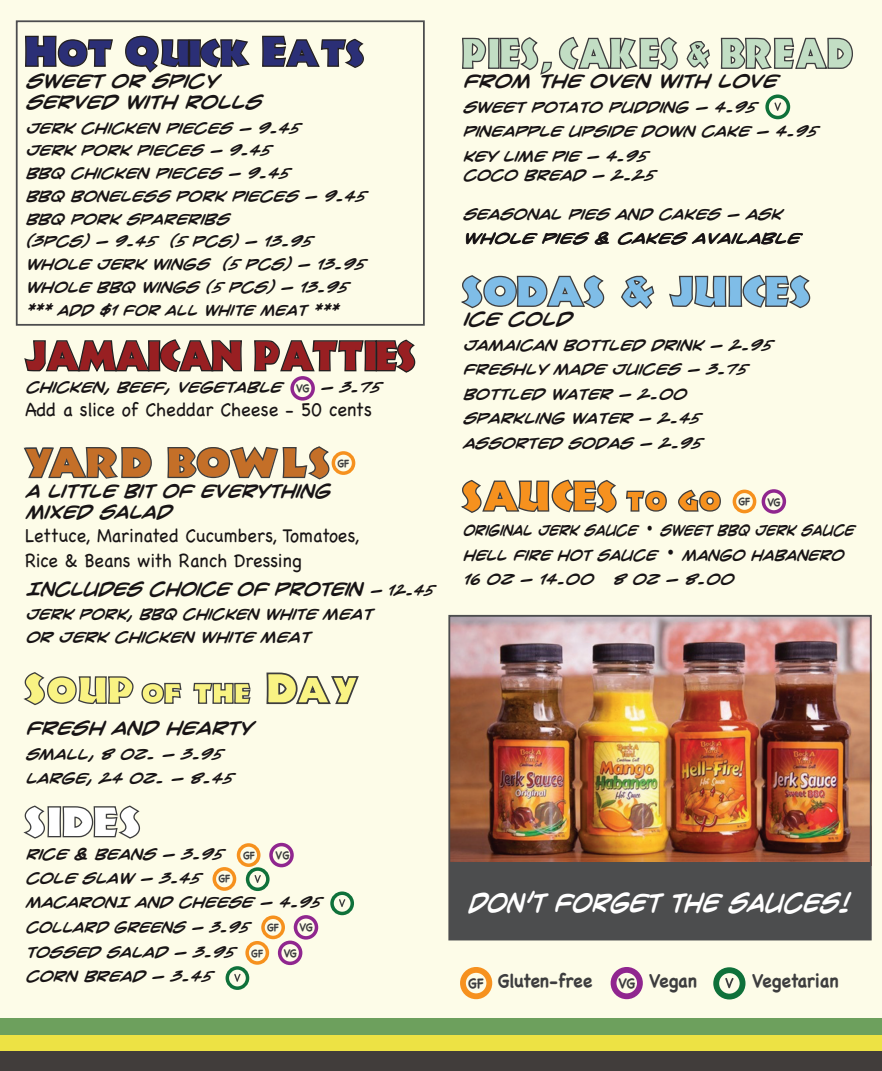
<style>
.page{position:relative;width:882px;height:1071px;background:#fdfce8}
.page>*{position:absolute;margin:0;border:0;box-sizing:border-box;transform-origin:0 0}
.t1{font:42px "Jungle Fever";letter-spacing:.02em;color:#c2dec4;scale:.83 1}
.t2{font:42px "Jungle Fever";letter-spacing:-.02em;color:#981f22;scale:.89 1}
.t3{font:42px "Jungle Fever";letter-spacing:-.03em;color:#2b2f76}
.t4{font:42px "Jungle Fever";color:#f9f383}
.t5{font:42px "Jungle Fever";color:#7fbde7}
.t6{font:42px "Jungle Fever";color:#f6911e;scale:.96 1}
.t7{font:42px "Jungle Fever";letter-spacing:.02em;color:#c46f28}
.t8{font:42px "Jungle Fever";letter-spacing:.03em;color:#fff}
.t9{font:24.15px "Crime Fighter BB Bold";color:#fff;scale:.84 1}
.t10{font:19.25px/24.5px "Chalkboard";color:#181415;scale:.93 1}
.t11{font:19.25px "Chalkboard";color:#181415;scale:.95 1}
.t12{font:700 18.72px "Chalkboard";color:#3d3d3e;scale:.93 1}
.t13{font:17.5px/21px "Crime Fighter BB Bold";color:#181415}
.t14{font:17.5px/21px "Crime Fighter BB Bold";color:#181415;scale:.95 1}
.t15{font:17.5px "Crime Fighter BB Bold";letter-spacing:-.02em;color:#181415;scale:.95 1}
.t16{font:14.17px/22.8px "Crime Fighter BB Bold";color:#181415;scale:.96 1}
.t17{font:14px/22.8px "Crime Fighter BB Bold";color:#181415}
.t18{font:14px/24.5px "Crime Fighter BB Bold";color:#181415;scale:.84 1}
.t19{font:700 11.2px "Chalkboard";letter-spacing:-.08em;color:#3d3d3e;scale:.93 1}
.t20{font:700 10.85px "Chalkboard";color:#3d3d3e;scale:.93 1}
.s1{color:#8f9194}
.s2{font-size:14px}
.s3{font-size:31.5px}
.s4{font-size:35px}
</style>
<div class="page">
<div style="left:0;top:1018px;width:882px;height:17px;background:#6da05d"></div>
<div style="left:0;top:1035px;width:882px;height:17px;background:#ede244"></div>
<div style="left:0;top:1051px;width:882px;height:20px;background:#413d3b"></div>
<img style="left:451px;top:618px;width:418px;height:244px">
<div style="left:449px;top:862px;width:422px;height:78px;background:#4c4d4e"></div>
<div style="left:448px;top:615px;width:424px;height:325px;border:2px solid #4c4d4e"></div>
<div style="left:16px;top:20px;width:409px;height:306px;border:2px solid #4c4d4e"></div>
<div style="left:611px;top:967px;width:32px;height:32px;border:6px solid #90268f;border-radius:50%"></div>
<div style="left:713px;top:967px;width:33px;height:33px;border:6px solid #0f713a;border-radius:50%"></div>
<svg style="left:725px;top:978px;width:9px;height:10px"></svg>
<div style="left:460px;top:967px;width:32px;height:32px;border:6px solid #f6911e;border-radius:50%"></div>
<div style="left:237px;top:843px;width:24px;height:24px;border:4px solid #f6911e;border-radius:50%"></div>
<div style="left:332px;top:451px;width:23px;height:24px;border:4px solid #f6911e;border-radius:50%"></div>
<div style="left:226px;top:966px;width:23px;height:24px;border:4px solid #0f713a;border-radius:50%"></div>
<svg style="left:234px;top:974px;width:7px;height:8px"></svg>
<div style="left:330px;top:891px;width:24px;height:24px;border:4px solid #0f713a;border-radius:50%"></div>
<svg style="left:339px;top:899px;width:6px;height:8px"></svg>
<div style="left:765px;top:95px;width:25px;height:24px;border:4px solid #0f713a;border-radius:50%"></div>
<svg style="left:774px;top:102px;width:7px;height:9px"></svg>
<div style="left:246px;top:867px;width:24px;height:24px;border:4px solid #0f713a;border-radius:50%"></div>
<svg style="left:255px;top:875px;width:6px;height:8px"></svg>
<div style="left:213px;top:867px;width:23px;height:24px;border:4px solid #f6911e;border-radius:50%"></div>
<div style="left:269px;top:843px;width:25px;height:24px;border:4px solid #90268f;border-radius:50%"></div>
<div style="left:733px;top:490px;width:23px;height:23px;border:4px solid #f6911e;border-radius:50%"></div>
<div style="left:762px;top:489px;width:24px;height:25px;border:4px solid #90268f;border-radius:50%"></div>
<div style="left:245px;top:941px;width:24px;height:24px;border:4px solid #f6911e;border-radius:50%"></div>
<div style="left:278px;top:941px;width:24px;height:24px;border:4px solid #90268f;border-radius:50%"></div>
<div style="left:261px;top:916px;width:24px;height:23px;border:4px solid #f6911e;border-radius:50%"></div>
<div style="left:294px;top:915px;width:24px;height:25px;border:4px solid #90268f;border-radius:50%"></div>
<div style="left:290px;top:376px;width:25px;height:25px;border:4px solid #90268f;border-radius:50%"></div>
<svg style="left:25px;top:35px;width:88px;height:32px"></svg>
<svg style="left:125px;top:35px;width:125px;height:38px"></svg>
<svg style="left:262px;top:35px;width:102px;height:33px"></svg>
<svg style="left:23px;top:323px;width:220px;height:49px"></svg>
<svg style="left:254px;top:339px;width:162px;height:34px"></svg>
<svg style="left:23px;top:447px;width:129px;height:32px"></svg>
<svg style="left:167px;top:446px;width:163px;height:34px"></svg>
<svg style="left:23px;top:672px;width:111px;height:34px"></svg>
<svg style="left:141px;top:682px;width:41px;height:22px"></svg>
<svg style="left:193px;top:682px;width:58px;height:22px"></svg>
<svg style="left:266px;top:672px;width:93px;height:33px"></svg>
<svg style="left:23px;top:805px;width:117px;height:34px"></svg>
<svg style="left:462px;top:36px;width:216px;height:39px"></svg>
<svg style="left:686px;top:41px;width:24px;height:28px"></svg>
<svg style="left:720px;top:37px;width:133px;height:33px"></svg>
<svg style="left:466px;top:232px;width:143px;height:13px"></svg>
<svg style="left:618px;top:232px;width:185px;height:13px"></svg>
<svg style="left:461px;top:275px;width:144px;height:34px"></svg>
<svg style="left:621px;top:275px;width:34px;height:34px"></svg>
<svg style="left:669px;top:274px;width:142px;height:35px"></svg>
<svg style="left:461px;top:479px;width:156px;height:34px"></svg>
<svg style="left:626px;top:490px;width:41px;height:22px"></svg>
<svg style="left:678px;top:489px;width:43px;height:23px"></svg>
<h1 class="t3" style="left:25px;top:26px;width:341px">Hot Quick Eats</h1>
<p class="t13" style="left:25px;top:71px;width:237px">SWEET OR SPICY<br>SERVED WITH ROLLS</p>
<p class="t17" style="left:25px;top:117px;width:341px">JERK CHICKEN PIECES - 9.45<br>JERK PORK PIECES - 9.45<br>BBQ CHICKEN PIECES - 9.45<br>BBQ BONELESS PORK PIECES - 9.45<br>BBQ PORK SPARERIBS<br>(3PCS) - 9.45 (5 PCS) - 13.95<br>WHOLE JERK WINGS (5 PCS) - 13.95<br>WHOLE BBQ WINGS (5 PCS) - 13.95 *** ADD $1 FOR ALL WHITE MEAT ***</p>
<h1 class="t2" style="left:25px;top:330px;width:441px">JAMAICAN PATTIES</h1>
<p class="t17" style="left:25px;top:376px;width:258px">CHICKEN, BEEF, VEGETABLE</p>
<p class="t17" style="left:320px;top:376px;width:62px">- 3.75</p>
<h3 class="t11" style="left:25px;top:398px;width:367px">Add a slice of Cheddar Cheese - 50 cents</h3>
<h1 class="t7" style="left:25px;top:437px;width:307px"><span class="s1">Y</span>ARD BOWLS</h1>
<p class="t14" style="left:25px;top:481px;width:322px">A LITTLE BIT OF EVERYTHING<br>MIXED SALAD</p>
<h3 class="t10" style="left:25px;top:523px;width:361px">Lettuce, Marinated Cucumbers, Tomatoes,<br>Rice &amp; Beans with Ranch Dressing</h3>
<p class="t15" style="left:25px;top:579px;width:431px">INCLUDES CHOICE OF PROTEIN <span class="s2">- 12.45</span></p>
<p class="t16" style="left:25px;top:603px;width:363px">JERK PORK, BBQ CHICKEN WHITE MEAT<br>OR JERK CHICKEN WHITE MEAT</p>
<h1 class="t4" style="left:25px;top:663px;width:337px">Soup <span class="s3">of the</span> Day</h1>
<p class="t13" style="left:25px;top:718px;width:228px">FRESH AND HEARTY</p>
<p class="t17" style="left:25px;top:742px;width:208px;line-height:24.5px">SMALL, 8 OZ. - 3.95<br>LARGE, 24 OZ. - 8.45</p>
<h1 class="t8" style="left:25px;top:796px;width:118px">SIDES</h1>
<p class="t17" style="left:25px;top:843px;width:199px">RICE &amp; BEANS - 3.95</p>
<p class="t20" style="left:243px;top:849px;width:15px">GF</p>
<p class="t19" style="left:276px;top:849px;width:17px">VG</p>
<p class="t17" style="left:25px;top:867px;width:176px">COLE SLAW - 3.45</p>
<p class="t20" style="left:218px;top:872px;width:15px">GF</p>
<p class="t17" style="left:25px;top:890px;width:297px;line-height:24.8px">MACARONI AND CHEESE - 4.95<br>COLLARD GREENS - 3.95<br>TOSSED SALAD - 3.95<br>CORN BREAD - 3.45</p>
<p class="t19" style="left:296px;top:382px;width:16px">VG</p>
<p class="t20" style="left:337px;top:457px;width:15px">GF</p>
<p class="t20" style="left:267px;top:921px;width:15px">GF</p>
<p class="t19" style="left:300px;top:921px;width:16px">VG</p>
<p class="t20" style="left:251px;top:947px;width:15px">GF</p>
<p class="t19" style="left:284px;top:947px;width:16px">VG</p>
<h1 class="t1" style="left:462px;top:28px;width:471px">PIES, CAKES <span class="s4">&amp;</span> BREAD</h1>
<p class="t13" style="left:462px;top:71px;width:315px">FROM THE OVEN WITH LOVE</p>
<p class="t17" style="left:462px;top:95px;width:356px;line-height:24.5px">SWEET POTATO PUDDING - 4.95<br>PINEAPPLE UPSIDE DOWN CAKE - 4.95<br>KEY LIME PIE - 4.95</p>
<p class="t17" style="left:462px;top:164px;width:193px">COCO BREAD - 2.25</p>
<p class="t17" style="left:462px;top:202px;width:338px;line-height:24.5px">SEASONAL PIES AND CAKES - ASK<br>WHOLE PIES &amp; CAKES AVAILABLE</p>
<h1 class="t5" style="left:462px;top:266px;width:351px">SODAS &amp; JUICES</h1>
<p class="t13" style="left:462px;top:309px;width:110px">ICE COLD</p>
<p class="t17" style="left:462px;top:333px;width:310px;line-height:24.5px">JAMAICAN BOTTLED DRINK - 2.95<br>FRESHLY MADE JUICES - 3.75<br>BOTTLED WATER - 2.00<br>SPARKLING WATER - 2.45<br>ASSORTED SODAS - 2.95</p>
<h1 class="t6" style="left:462px;top:471px;width:271px">SAUCES <span class="s3">to go</span></h1>
<p class="t18" style="left:462px;top:519px;width:467px">ORIGINAL JERK SAUCE <sup>•</sup> SWEET BBQ JERK SAUCE<br>HELL FIRE HOT SAUCE <sup>•</sup> MANGO HABANERO<br>16 OZ - 14.00</p>
<p class="t20" style="left:738px;top:495px;width:15px">GF</p>
<p class="t19" style="left:767px;top:495px;width:16px">VG</p>
<p class="t17" style="left:612px;top:569px;width:123px">8 OZ - 8.00</p>
<h2 class="t9" style="left:467px;top:888px;width:456px">DON’T FORGET THE SAUCES!</h2>
<h3 class="t12" style="left:468px;top:970px;width:135px"><span class="s2">GF</span> Gluten-free</h3>
<h3 class="t12" style="left:619px;top:970px;width:86px"><span class="s2">VG</span> Vegan</h3>
<h3 class="t12" style="left:752px;top:970px;width:94px">Vegetarian</h3>
</div>
